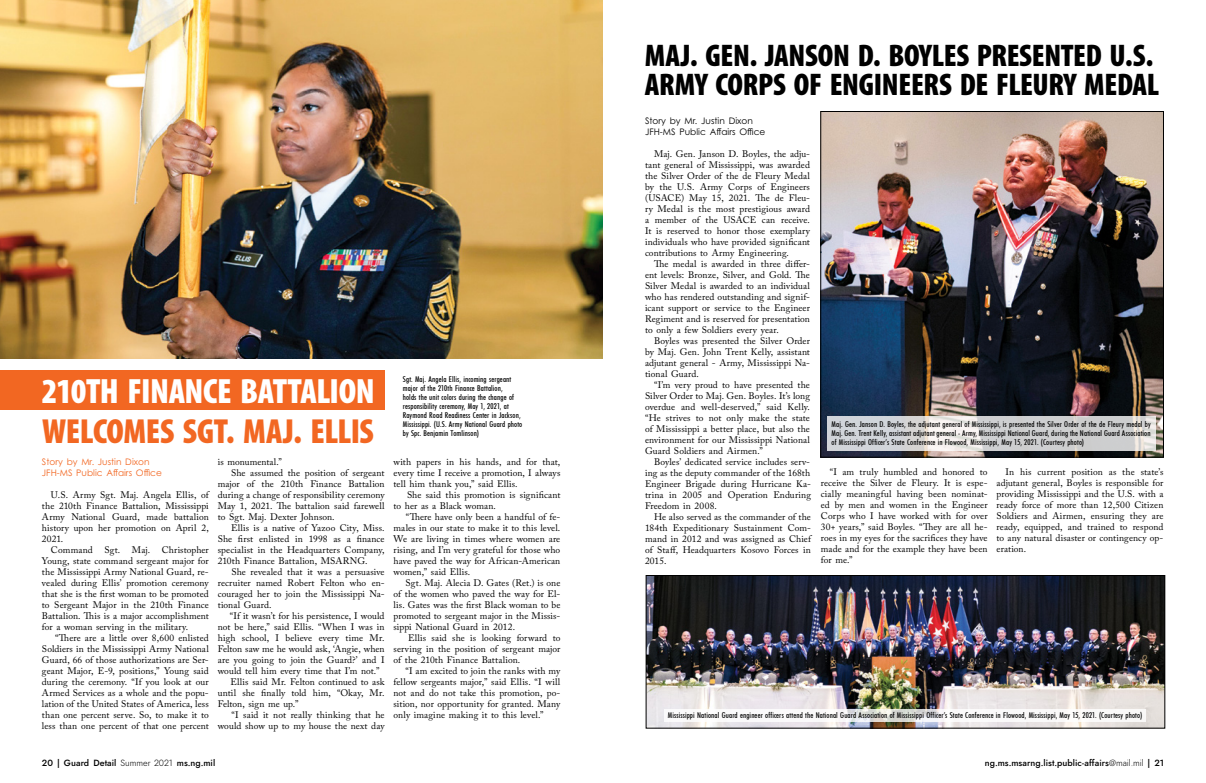
<style>
.page{position:relative;width:1206px;height:783px;background:#fff}
.page>*{position:absolute;margin:0;border:0;box-sizing:border-box;transform-origin:0 0}
.t1{font:900 condensed 35.3px "Myriad Pro";letter-spacing:-.015em;color:#fff}
.t2{font:900 condensed 35px "Myriad Pro";letter-spacing:-.01em;color:#f26722}
.t3{font:900 condensed 31.4px/29.5px "Myriad Pro";letter-spacing:-.01em;color:#000}
.t4{font:9.5px/11px "Adobe Caslon Pro";letter-spacing:.01em;color:#000;text-align:justify}
.t5{font:500 9px "Jost";letter-spacing:.005em;color:#000}
.t6{font:9px/11px "Century Gothic Pro";color:#000}
.t7{font:9px/11px "Century Gothic Pro";color:#f26722}
.t8{font:500 condensed 8px/9px "Futura BT";letter-spacing:.015em;color:#000;text-align:justify}
.s1{font-weight:300}
</style>
<div class="page">
<img style="left:648px;top:577px;width:515px;height:150px">
<div style="left:646px;top:575px;width:519px;height:154px;border:1px solid #000"></div>
<img style="left:822px;top:113px;width:340px;height:343px">
<div style="left:820px;top:111px;width:344px;height:347px;border:1px solid #000"></div>
<svg style="left:828px;top:416px;width:328px;height:35px;background:#d6d6d7"></svg>
<svg style="left:665px;top:710px;width:481px;height:12px"></svg>
<img style="left:0;top:0;width:603px;height:359px">
<div style="left:0;top:371px;width:385px;height:39px;background:#f26722"></div>
<h1 class="t1" style="left:42px;top:368px;width:335px">210TH FINANCE BATTALION</h1>
<h2 class="t2" style="left:42px;top:409px;width:333px">WELCOMES SGT. MAJ. ELLIS</h2>
<p class="t4" style="left:218px;top:456px;width:66px">is monumental.”</p>
<p class="t4" style="left:231px;top:467px;width:155px">She assumed the position of sergeant</p>
<p class="t4" style="left:218px;top:478px;width:168px">major of the 210th Finance Battalion</p>
<p class="t4" style="left:218px;top:489px;width:168px">during a change of responsibility ceremony</p>
<p class="t4" style="left:218px;top:500px;width:168px">May 1, 2021. The battalion said farewell</p>
<p class="t4" style="left:218px;top:511px;width:118px">to Sgt. Maj. Dexter Johnson.</p>
<p class="t4" style="left:231px;top:522px;width:155px">Ellis is a native of Yazoo City, Miss.</p>
<p class="t4" style="left:218px;top:533px;width:168px">She first enlisted in 1998 as a finance</p>
<p class="t4" style="left:218px;top:544px;width:168px">specialist in the Headquarters Company,</p>
<p class="t4" style="left:218px;top:555px;width:151px">210th Finance Battalion, MSARNG.</p>
<p class="t4" style="left:231px;top:566px;width:155px">She revealed that it was a persuasive</p>
<p class="t4" style="left:218px;top:577px;width:168px">recruiter named Robert Felton who en-</p>
<p class="t4" style="left:218px;top:588px;width:168px">couraged her to join the Mississippi Na-</p>
<p class="t4" style="left:218px;top:599px;width:55px">tional Guard.</p>
<p class="t4" style="left:230px;top:610px;width:156px">“If it wasn’t for his persistence, I would</p>
<p class="t4" style="left:218px;top:621px;width:168px">not be here,” said Ellis. “When I was in</p>
<p class="t4" style="left:218px;top:632px;width:168px">high school, I believe every time Mr.</p>
<p class="t4" style="left:218px;top:643px;width:168px">Felton saw me he would ask, ‘Angie, when</p>
<p class="t4" style="left:218px;top:654px;width:168px">are you going to join the Guard?’ and I</p>
<p class="t4" style="left:218px;top:665px;width:163px">would tell him every time that I’m not.”</p>
<p class="t4" style="left:231px;top:676px;width:156px">Ellis said Mr. Felton continued to ask</p>
<p class="t4" style="left:218px;top:687px;width:168px">until she finally told him, “Okay, Mr.</p>
<p class="t4" style="left:218px;top:698px;width:82px">Felton, sign me up.”</p>
<p class="t4" style="left:231px;top:709px;width:155px">“I said it not really thinking that he</p>
<p class="t4" style="left:218px;top:720px;width:168px">would show up to my house the next day</p>
<p class="t7" style="left:42px;top:456px;width:121px">Story by Mr. Justin Dixon<br>JFH-MS Public Affairs Office</p>
<p class="t4" style="left:42px;top:489px;width:168px;text-indent:9px">U.S. Army Sgt. Maj. Angela Ellis, of the 210th Finance Battalion, Mississippi Army National Guard, made battalion history upon her promotion on April 2, 2021.</p>
<p class="t4" style="left:42px;top:544px;width:168px;text-indent:9px">Command Sgt. Maj. Christopher Young, state command sergeant major for the Mississippi Army National Guard, re&shy;vealed during Ellis’ promotion ceremony that she is the first woman to be promoted to Sergeant Major in the 210th Finance Battalion. This is a major accomplishment for a woman serving in the military.</p>
<p class="t4" style="left:42px;top:632px;width:168px;text-indent:13px">“There are a little over 8,600 enlisted Soldiers in the Mississippi Army National Guard, 66 of those authorizations are Ser&shy;geant Major, E-9, positions,” Young said during the ceremony. “If you look at our Armed Services as a whole and the popu&shy;lation of the United States of America, less than one percent serve. So, to make it to less than one percent of that one percent</p>
<p class="t8" style="left:403px;top:375px;width:121px;text-align:left">Sgt. Maj. Angela Ellis, incoming sergeant major of the 210th Finance Battalion,<br>holds the unit colors during the change of responsibility ceremony, May 1, 2021, at Raymond Road Readiness Center in Jackson, Mississippi. (U.S. Army National Guard photo by Spc. Benjamin Tomlinson)</p>
<p class="t4" style="left:394px;top:456px;width:168px">with papers in his hands, and for that, every time I receive a promotion, I always tell him thank you,” said Ellis.</p>
<p class="t4" style="left:394px;top:489px;width:168px;text-indent:13px">She said this promotion is significant to her as a Black woman.</p>
<p class="t4" style="left:394px;top:511px;width:168px;text-indent:12px">“There have only been a handful of fe&shy;males in our state to make it to this level.<br>We are living in times where women are rising, and I’m very grateful for those who have paved the way for African-American women,” said Ellis.</p>
<p class="t4" style="left:394px;top:577px;width:168px;text-indent:12px">Sgt. Maj. Alecia D. Gates (Ret.) is one of the women who paved the way for El&shy;lis. Gates was the first Black woman to be promoted to sergeant major in the Missis&shy;sippi National Guard in 2012.</p>
<p class="t4" style="left:394px;top:632px;width:168px;text-indent:14px">Ellis said she is looking forward to serving in the position of sergeant major of the 210th Finance Battalion.</p>
<p class="t4" style="left:394px;top:665px;width:168px;text-indent:12px">“I am excited to join the ranks with my fellow sergeants major,” said Ellis. “I will not and do not take this promotion, po&shy;sition, nor opportunity for granted. Many only imagine making it to this level.”</p>
<p class="t5" style="left:42px;top:756px;width:175px">20 | Guard Detail <span class="s1">Summer 2021</span> ms.ng.mil</p>
<h3 class="t3" style="left:645px;top:40px;width:516px">MAJ. GEN. JANSON D. BOYLES PRESENTED U.S.<br>ARMY CORPS OF ENGINEERS DE FLEURY MEDAL</h3>
<p class="t6" style="left:645px;top:115px;width:122px">Story by Mr. Justin Dixon<br>JFH-MS Public Affairs Office</p>
<p class="t4" style="left:645px;top:148px;width:167px;text-indent:9px">Maj. Gen. Janson D. Boyles, the adju&shy;tant general of Mississippi, was awarded the Silver Order of the de Fleury Medal by the U.S. Army Corps of Engineers (USACE) May 15, 2021. The de Fleu&shy;ry Medal is the most prestigious award a member of the USACE can receive.<br>It is reserved to honor those exemplary individuals who have provided significant contributions to Army Engineering.</p>
<p class="t4" style="left:645px;top:258px;width:167px;text-indent:9px">The medal is awarded in three differ&shy;ent levels: Bronze, Silver, and Gold. The Silver Medal is awarded to an individual who has rendered outstanding and signif&shy;icant support or service to the Engineer Regiment and is reserved for presentation to only a few Soldiers every year.</p>
<p class="t4" style="left:645px;top:335px;width:167px;text-indent:9px">Boyles was presented the Silver Order by Maj. Gen. John Trent Kelly, assistant adjutant general - Army, Mississippi Na&shy;tional Guard.</p>
<p class="t4" style="left:645px;top:379px;width:167px;text-indent:9px">“I’m very proud to have presented the Silver Order to Maj. Gen. Boyles. It’s long overdue and well-deserved,” said Kelly. “He strives to not only make the state of Mississippi a better place, but also the environment for our Mississippi National Guard Soldiers and Airmen.”</p>
<p class="t4" style="left:645px;top:456px;width:168px;text-indent:9px">Boyles’ dedicated service includes serv&shy;ing as the deputy commander of the 168th Engineer Brigade during Hurricane Ka&shy;trina in 2005 and Operation Enduring Freedom in 2008.</p>
<p class="t4" style="left:645px;top:511px;width:168px;text-indent:9px">He also served as the commander of the 184th Expeditionary Sustainment Com&shy;mand in 2012 and was assigned as Chief of Staff, Headquarters Kosovo Forces in 2015.</p>
<p class="t8" style="left:832px;top:419px;width:321px">Maj. Gen. Janson D. Boyles, the adjutant general of Mississippi, is presented the Silver Order of the de Fleury medal by Maj. Gen. Trent Kelly, assistant adjutant general - Army, Mississippi National Guard, during the National Guard Association of Mississippi Officer’s State Conference in Flowood, Mississippi, May 15, 2021. (Courtesy photo)</p>
<p class="t4" style="left:821px;top:466px;width:168px;text-indent:9px">“I am truly humbled and honored to receive the Silver de Fleury. It is espe&shy;cially meaningful having been nominat&shy;ed by men and women in the Engineer Corps who I have worked with for over 30+ years,” said Boyles. “They are all he&shy;roes in my eyes for the sacrifices they have made and for the example they have been for me.”</p>
<p class="t4" style="left:997px;top:466px;width:168px;text-indent:9px">In his current position as the state’s adjutant general, Boyles is responsible for providing Mississippi and the U.S. with a ready force of more than 12,500 Citizen Soldiers and Airmen, ensuring they are ready, equipped, and trained to respond to any natural disaster or contingency op&shy;eration.</p>
<p class="t8" style="left:668px;top:711px;width:476px">Mississippi National Guard engineer officers attend the National Guard Association of Mississippi Officer’s State Conference in Flowood, Mississippi, May 15, 2021. (Courtesy photo)</p>
<p class="t5" style="left:985px;top:756px;width:181px">ng.ms.msarng.list.public-affairs<span class="s1">@mail.mil</span> | 21</p>
</div>
